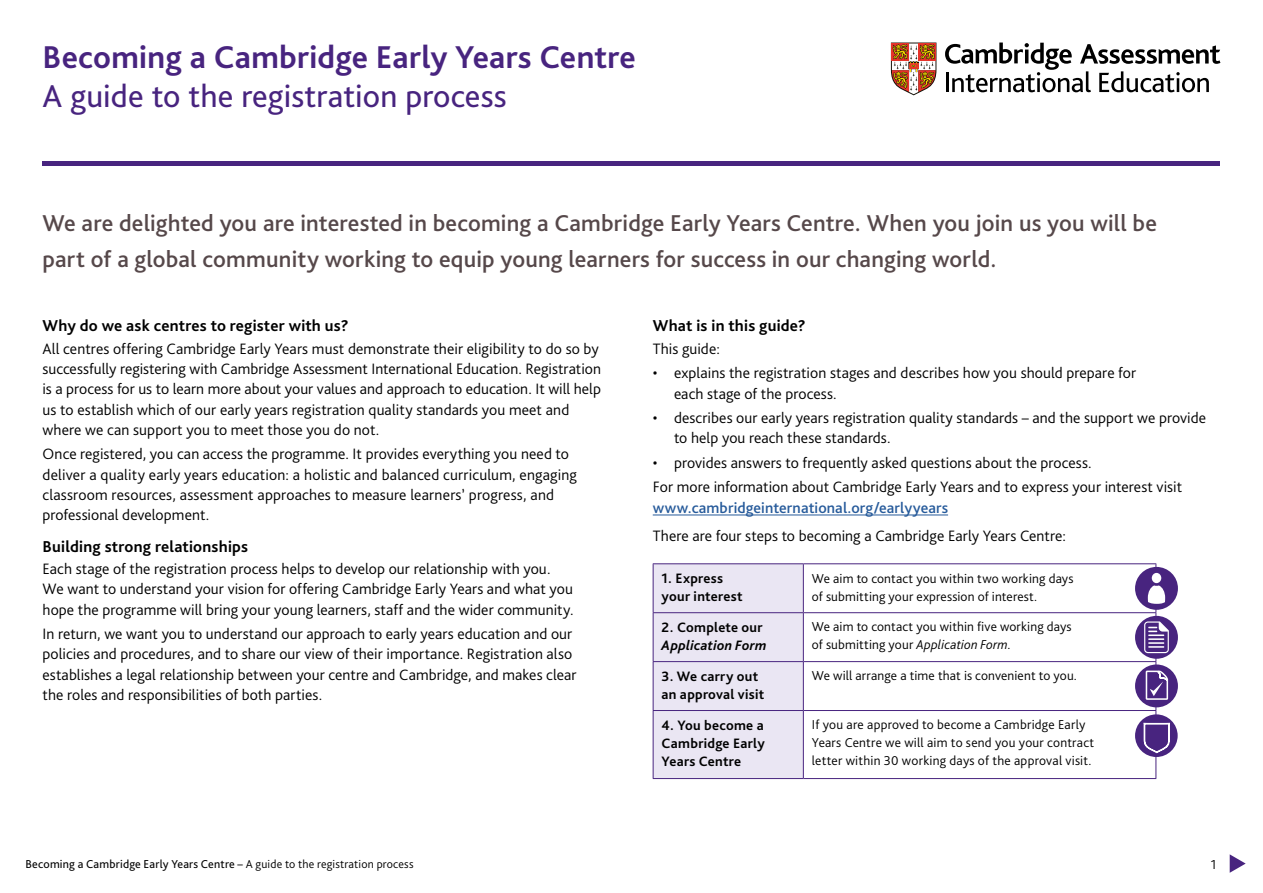
<style>
.page{position:relative;width:1263px;height:893px;background:#fff}
.page>*{position:absolute;margin:0;border:0;box-sizing:border-box;transform-origin:0 0}
.t1{font:700 33px "Bliss Pro";letter-spacing:.01em;color:#48247f}
.t2{font:33px "Bliss Pro";color:#48247f}
.t3{font:500 24px/36px "Bliss Pro";letter-spacing:.005em;color:#56484a}
.black_sub_head{font:700 16.5px "Bliss Pro";letter-spacing:.015em;color:#000}
.body_text{font:300 15.75px/20.2px "Bliss Pro";letter-spacing:.005em;color:#000}
.black_sub_head-2{font:700 14.25px/18px "Bliss Pro";letter-spacing:.02em;color:#000}
.black_sub_head-3{font:italic 700 14.25px/18px "Bliss Pro";letter-spacing:.015em;color:#000}
.body_text-2{font:300 13.5px/18px "Bliss Pro";letter-spacing:.01em;color:#000}
.t4{font:12px "Bliss Pro";letter-spacing:.015em;color:#000}
.s1{font-weight:500;color:#275b9b}
.s2{font-style:normal}
.s3{font-style:italic}
.s4{font-weight:300}
</style>
<div class="page">
<svg style="left:1230px;top:854px;width:16px;height:19px"></svg>
<svg style="left:945px;top:43px;width:275px;height:49px"></svg>
<svg style="left:891px;top:43px;width:45px;height:52px"></svg>
<div style="left:654px;top:564px;width:149px;height:214px;background:#eae6f3"></div>
<svg style="left:804px;top:613px;width:351px;height:144px"></svg>
<hr style="left:803px;top:612px;width:353px;height:1px;background:#48247f">
<hr style="left:653px;top:612px;width:150px;height:1px;background:#48247f">
<hr style="left:803px;top:563px;width:353px;height:1px;background:#48247f">
<hr style="left:803px;top:661px;width:353px;height:1px;background:#48247f">
<hr style="left:803px;top:710px;width:353px;height:1px;background:#48247f">
<hr style="left:653px;top:563px;width:150px;height:1px;background:#48247f">
<hr style="left:653px;top:564px;width:1px;height:48px;background:#48247f">
<hr style="left:803px;top:564px;width:1px;height:48px;background:#48247f">
<hr style="left:653px;top:613px;width:1px;height:48px;background:#48247f">
<hr style="left:803px;top:613px;width:1px;height:48px;background:#48247f">
<hr style="left:653px;top:661px;width:150px;height:1px;background:#48247f">
<hr style="left:653px;top:662px;width:1px;height:48px;background:#48247f">
<hr style="left:803px;top:662px;width:1px;height:48px;background:#48247f">
<hr style="left:653px;top:710px;width:150px;height:1px;background:#48247f">
<hr style="left:653px;top:711px;width:1px;height:67px;background:#48247f">
<hr style="left:803px;top:711px;width:1px;height:67px;background:#48247f">
<hr style="left:1155px;top:564px;width:1px;height:48px;background:#48247f">
<hr style="left:1155px;top:613px;width:1px;height:48px;background:#48247f">
<hr style="left:1155px;top:662px;width:1px;height:48px;background:#48247f">
<hr style="left:1155px;top:711px;width:1px;height:67px;background:#48247f">
<hr style="left:653px;top:778px;width:150px;height:1px;background:#48247f">
<hr style="left:803px;top:778px;width:353px;height:1px;background:#48247f">
<div style="left:1135px;top:567px;width:43px;height:43px;background:#48247f;border-radius:50%"></div>
<svg style="left:1145px;top:570px;width:23px;height:37px"></svg>
<div style="left:1135px;top:714px;width:43px;height:43px;background:#48247f;border-radius:50%"></div>
<svg style="left:1143px;top:722px;width:28px;height:32px"></svg>
<div style="left:1135px;top:616px;width:43px;height:43px;background:#48247f;border-radius:50%"></div>
<svg style="left:1144px;top:621px;width:25px;height:32px"></svg>
<div style="left:1135px;top:664px;width:43px;height:43px;background:#48247f;border-radius:50%"></div>
<svg style="left:1145px;top:670px;width:24px;height:30px"></svg>
<hr style="left:653px;top:515px;width:295px;height:1px;background:#275b9b">
<hr style="left:43px;top:162px;width:1177px;height:4px;background:#48247f">
<p class="t1" style="left:43px;top:36px;width:595px">Becoming a Cambridge Early Years Centre</p>
<p class="t2" style="left:43px;top:75px;width:466px">A guide to the registration process</p>
<p class="t3" style="left:43px;top:205px;width:1116px">We are delighted you are interested in becoming a Cambridge Early Years Centre. When you join us you will be part of a global community working to equip young learners for success in our changing world.</p>
<p class="black_sub_head" style="left:43px;top:316px;width:308px">Why do we ask centres to register with us?</p>
<p class="body_text" style="left:43px;top:338px;width:560px">All centres offering Cambridge Early Years must demonstrate their eligibility to do so by successfully registering with Cambridge Assessment International Education. Registration is a process for us to learn more about your values and approach to education. It will help us to establish which of our early years registration quality standards you meet and where we can support you to meet those you do not.</p>
<p class="body_text" style="left:43px;top:444px;width:536px">Once registered, you can access the programme. It provides everything you need to deliver a quality early years education: a holistic and balanced curriculum, engaging classroom resources, assessment approaches to measure learners’ progress, and professional development.</p>
<p class="black_sub_head" style="left:43px;top:536px;width:207px">Building strong relationships</p>
<p class="body_text" style="left:43px;top:559px;width:532px">Each stage of the registration process helps to develop our relationship with you.<br>We want to understand your vision for offering Cambridge Early Years and what you hope the programme will bring your young learners, staff and the wider community.</p>
<p class="body_text" style="left:43px;top:624px;width:535px">In return, we want you to understand our approach to early years education and our policies and procedures, and to share our view of their importance. Registration also establishes a legal relationship between your centre and Cambridge, and makes clear the roles and responsibilities of both parties.</p>
<p class="black_sub_head" style="left:653px;top:316px;width:155px">What is in this guide?</p>
<p class="body_text" style="left:653px;top:338px;width:69px">This guide:</p>
<p class="body_text" style="left:674px;top:363px;width:464px;text-indent:-21px">• explains the registration stages and describes how you should prepare for each stage of the process.</p>
<p class="body_text" style="left:674px;top:408px;width:533px;text-indent:-21px">• describes our early years registration quality standards – and the support we provide to help you reach these standards.</p>
<p class="body_text" style="left:653px;top:452px;width:440px">• provides answers to frequently asked questions about the process.</p>
<p class="body_text" style="left:653px;top:477px;width:531px">For more information about Cambridge Early Years and to express your interest visit <span class="s1">www.cambridgeinternational.org/earlyyears</span></p>
<p class="body_text" style="left:653px;top:526px;width:415px">There are four steps to becoming a Cambridge Early Years Centre:</p>
<p class="black_sub_head-2" style="left:662px;top:569px;width:82px">1. Express your interest</p>
<p class="body_text-2" style="left:812px;top:569px;width:263px">We aim to contact you within two working days of submitting your expression of interest.</p>
<p class="black_sub_head-3" style="left:662px;top:618px;width:107px"><span class="s2">2. Complete our<br></span>Application Form</p>
<p class="body_text-2" style="left:812px;top:618px;width:261px">We aim to contact you within five working days of submitting your <span class="s3">Application Form</span>.</p>
<p class="black_sub_head-2" style="left:662px;top:667px;width:104px">3. We carry out an approval visit</p>
<p class="body_text-2" style="left:812px;top:667px;width:267px">We will arrange a time that is convenient to you.</p>
<p class="black_sub_head-2" style="left:662px;top:716px;width:105px;text-align:justify">4. You become a Cambridge Early Years Centre</p>
<p class="body_text-2" style="left:812px;top:716px;width:284px">If you are approved to become a Cambridge Early<br>Years Centre we will aim to send you your contract letter within 30 working days of the approval visit.</p>
<p class="t4" style="left:26px;top:857px;width:390px">Becoming a Cambridge Early Years Centre – <span class="s4">A guide to the registration process</span></p>
<p class="body_text-2" style="left:1211px;top:856px;width:7px">1</p>
</div>
